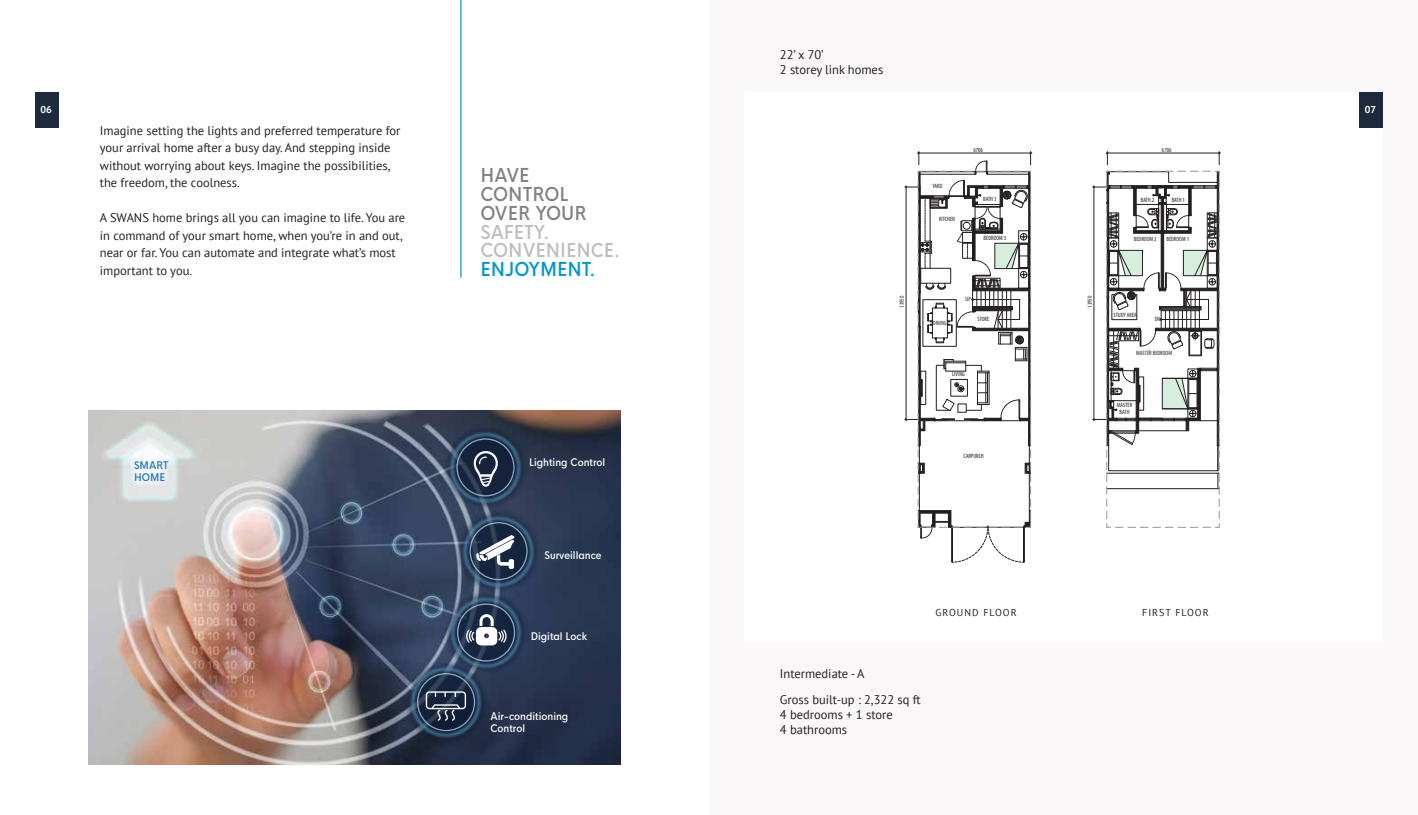
<style>
.page{position:relative;width:1418px;height:815px;background:#fff}
.page>*{position:absolute;margin:0;border:0;box-sizing:border-box;transform-origin:0 0}
.t1{font:500 condensed 18.75px/18.8px "HK Nova";color:#808285}
.t2{font:500 condensed 18.75px/18.8px "HK Nova";color:#bcbec0}
.t3{font:500 condensed 18.75px "HK Nova";color:#0095da}
.t4{font:12.5px/17.5px "PT Sans";color:#231f20}
.t5{font:500 condensed 10.38px/12.4px "HK Nova";color:#fff}
.t6{font:500 condensed 10.38px/12.4px "HK Nova";color:#1c75bc}
.t7{font:10px "PT Sans";letter-spacing:.1em;color:#231f20}
.t8{font:700 10px "PT Sans";color:#fff}
.t9{font:condensed 6.12px/7.4px "Myriad Pro";color:#231f20;text-align:center}
</style>
<div class="page">
<hr style="left:460px;top:0;width:1px;height:278px;background:#0095da">
<div style="left:35px;top:92px;width:23px;height:36px;background:#1f293e"></div>
<img style="left:89px;top:411px;width:531px;height:354px">
<img style="left:403px;top:411px;width:164px;height:138px">
<img style="left:407px;top:411px;width:157px;height:135px">
<img style="left:364px;top:620px;width:164px;height:145px">
<img style="left:367px;top:623px;width:158px;height:142px">
<img style="left:417px;top:469px;width:163px;height:164px">
<img style="left:420px;top:472px;width:157px;height:158px">
<svg style="left:474px;top:451px;width:24px;height:36px"></svg>
<svg style="left:426px;top:715px;width:40px;height:6px"></svg>
<svg style="left:476px;top:535px;width:39px;height:16px"></svg>
<img style="left:404px;top:551px;width:164px;height:164px">
<img style="left:407px;top:554px;width:158px;height:157px">
<div style="left:138px;top:458px;width:23px;height:18px;background:#f8f8f8"></div>
<svg style="left:465px;top:613px;width:42px;height:32px"></svg>
<div style="left:709px;top:0;width:708px;height:815px;background:#f9f7f7"></div>
<div style="left:744px;top:92px;width:638px;height:549px;background:#fff"></div>
<div style="left:1359px;top:92px;width:23px;height:36px;background:#1f293e"></div>
<svg style="left:904px;top:151px;width:127px;height:412px"></svg>
<hr style="left:1106px;top:153px;width:114px;height:1px;background:#231f20">
<svg style="left:1106px;top:151px;width:2px;height:14px"></svg>
<svg style="left:1217px;top:151px;width:3px;height:14px"></svg>
<svg style="left:1092px;top:171px;width:127px;height:357px"></svg>
<p class="t8" style="left:41px;top:103px;width:13px">06</p>
<p class="t4" style="left:100px;top:122px;width:302px">Imagine setting the lights and preferred temperature for your arrival home after a busy day. And stepping inside without worrying about keys. Imagine the possibilities, the freedom, the coolness.</p>
<p class="t4" style="left:100px;top:209px;width:307px">A SWANS home brings all you can imagine to life. You are in command of your smart home, when you’re in and out, near or far. You can automate and integrate what’s most important to you.</p>
<p class="t6" style="left:134px;top:457px;width:36px">SMART<br>HOME</p>
<h1 class="t1" style="left:480px;top:164px;width:108px">HAVE<br>CONTROL<br>OVER YOUR</h1>
<h1 class="t2" style="left:480px;top:220px;width:141px">SAFETY.<br>CONVENIENCE.</h1>
<h1 class="t3" style="left:480px;top:253px;width:116px">ENJOYMENT.</h1>
<p class="t5" style="left:529px;top:455px;width:78px">Lighting Control</p>
<p class="t5" style="left:544px;top:548px;width:59px">Surveillance</p>
<p class="t5" style="left:530px;top:629px;width:58px">Digital Lock</p>
<p class="t5" style="left:490px;top:709px;width:79px">Air-conditioning<br>Control</p>
<p class="t4" style="left:780px;top:47px;width:105px;line-height:15px">22’ x 70’<br>2 storey link homes</p>
<p class="t9" style="left:898px;top:308px;width:13px;rotate:-90deg">13950</p>
<p class="t9" style="left:932px;top:182px;width:12px">YARD</p>
<p class="t9" style="left:939px;top:215px;width:17px">KITCHEN</p>
<p class="t9" style="left:973px;top:146px;width:11px">6706</p>
<p class="t9" style="left:1161px;top:146px;width:11px">6706</p>
<p class="t9" style="left:983px;top:195px;width:15px">BATH 3</p>
<p class="t9" style="left:1140px;top:196px;width:15px">BATH 2</p>
<p class="t9" style="left:1171px;top:196px;width:15px">BATH 1</p>
<p class="t9" style="left:1133px;top:235px;width:24px">BEDROOM 2</p>
<p class="t9" style="left:1166px;top:235px;width:24px">BEDROOM 1</p>
<p class="t9" style="left:983px;top:234px;width:24px">BEDROOM 3</p>
<p class="t9" style="left:933px;top:319px;width:15px">DINING</p>
<p class="t9" style="left:965px;top:296px;width:7px">UP</p>
<p class="t9" style="left:977px;top:315px;width:13px">STORE</p>
<p class="t9" style="left:1085px;top:308px;width:13px;rotate:-90deg">13950</p>
<p class="t9" style="left:1113px;top:311px;width:25px">STUDY AREA</p>
<p class="t9" style="left:1154px;top:315px;width:7px">DN</p>
<p class="t9" style="left:1136px;top:350px;width:37px">MASTER BEDROOM</p>
<p class="t9" style="left:952px;top:371px;width:14px">LIVING</p>
<p class="t9" style="left:963px;top:452px;width:22px">CARPORCH</p>
<p class="t9" style="left:1116px;top:401px;width:17px">MASTER<br>BATH</p>
<p class="t7" style="left:935px;top:606px;width:83px">GROUND FLOOR</p>
<p class="t7" style="left:1142px;top:606px;width:68px">FIRST FLOOR</p>
<p class="t4" style="left:780px;top:661px;width:142px;line-height:25.5px">Intermediate - A<br>Gross built-up : 2,322 sq ft</p>
<p class="t4" style="left:780px;top:706px;width:114px;line-height:15px">4 bedrooms + 1 store<br>4 bathrooms</p>
<p class="t8" style="left:1364px;top:103px;width:13px">07</p>
</div>
